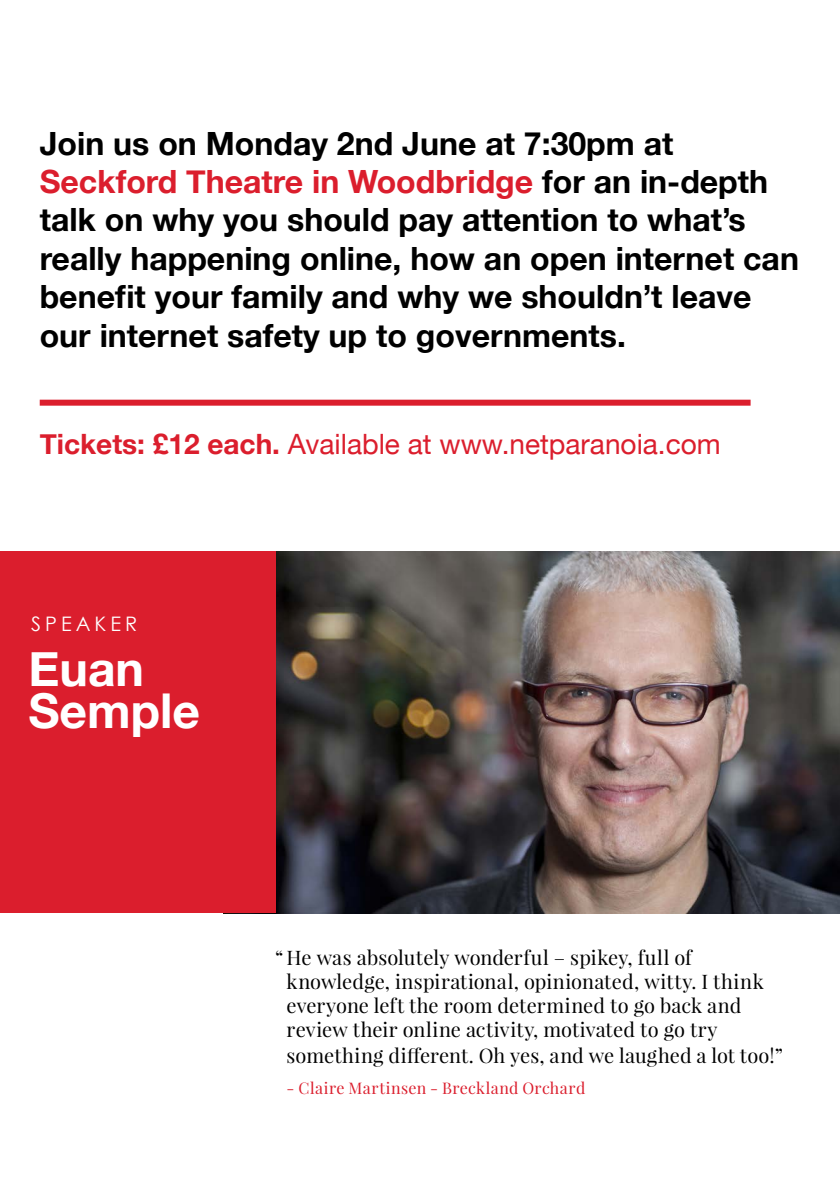
<style>
.page{position:relative;width:840px;height:1191px;background:#fff}
.page>*{position:absolute;margin:0;border:0;box-sizing:border-box;transform-origin:0 0}
.t1{font:700 48px/41.6px "Helvetica Neue";color:#fff}
.t2{font:700 32px/38.4px "Helvetica Neue";color:#000}
.t3{font:28px "Helvetica Neue";color:#db1e2d}
.t4{font:20px/24px "Playfair Display";letter-spacing:.005em;color:#000}
.t5{font:20px "Century Gothic";letter-spacing:.2em;color:#fff}
.t6{font:16px "Playfair Display";letter-spacing:.025em;color:#db1e2d}
.s1{color:#db1e2d}
.s2{font-weight:700}
</style>
<div class="page">
<img style="left:275px;top:551px;width:564px;height:362px">
<div style="left:0;top:551px;width:275px;height:362px;background:#db1e2d"></div>
<div style="left:40px;top:400px;width:710px;height:6px;background:#db1e2d"></div>
<p class="t2" style="left:40px;top:125px;width:760px">Join us on Monday 2nd June at 7:30pm at <span class="s1">Seckford Theatre in Woodbridge</span> for an in-depth talk on why you should pay attention to what’s really happening online, how an open internet can benefit your family and why we shouldn’t leave our internet safety up to governments.</p>
<p class="t3" style="left:40px;top:424px;width:682px"><span class="s2">Tickets: £12 each.</span> Available at www.netparanoia.com</p>
<p class="t5" style="left:31px;top:611px;width:107px">SPEAKER</p>
<h1 class="t1" style="left:28px;top:649px;width:173px">Euan<br>Semple</h1>
<p class="t4" style="left:286px;top:945px;width:478px;text-indent:-11px">“He was absolutely wonderful – spikey, full of knowledge, inspirational, opinionated, witty. I think everyone left the room determined to go back and review their online activity, motivated to go try</p>
<p class="t4" style="left:286px;top:1043px;width:498px">something different. Oh yes, and we laughed a lot too!”</p>
<p class="t6" style="left:286px;top:1077px;width:300px">- Claire Martinsen - Breckland Orchard</p>
</div>
